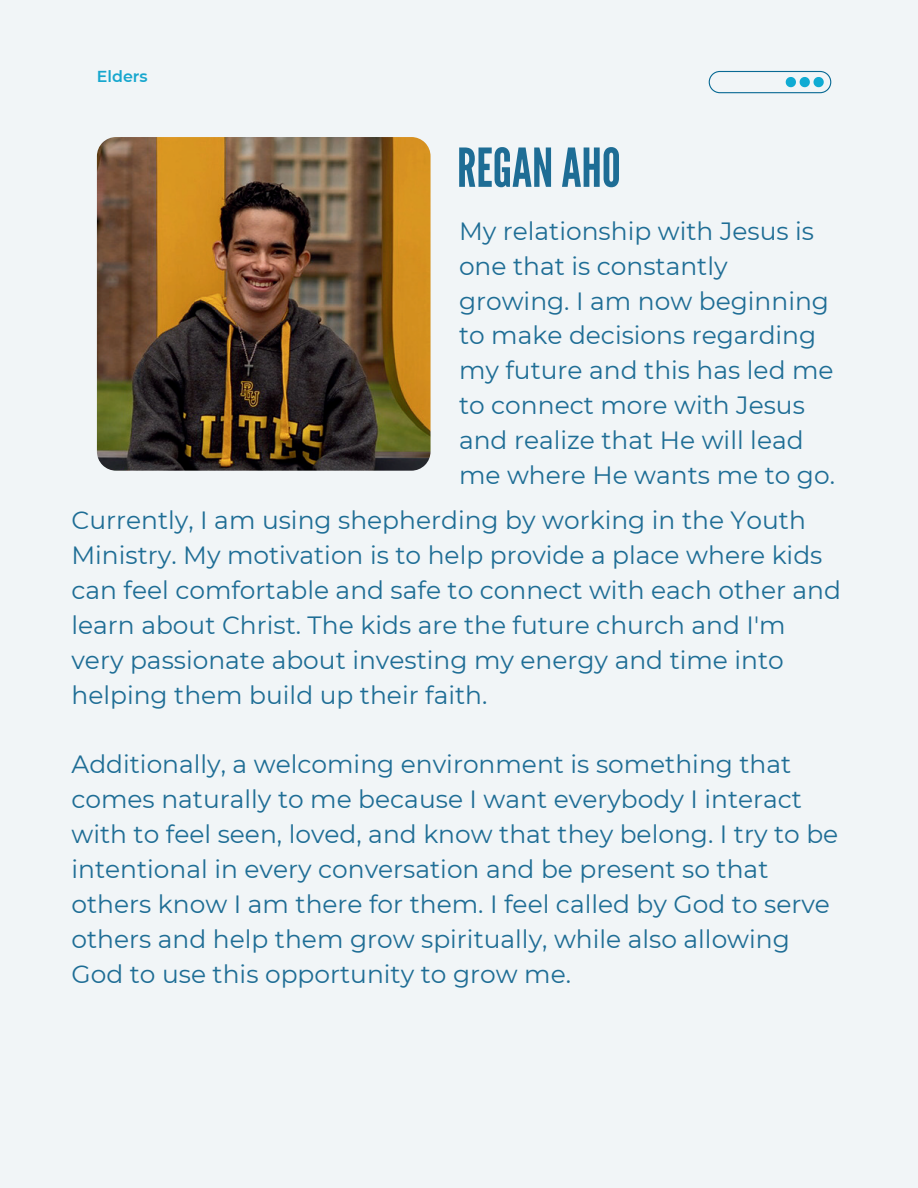
<style>
.page{position:relative;width:918px;height:1188px;background:#f1f5f7}
.page>*{position:absolute;margin:0;border:0;box-sizing:border-box;transform-origin:0 0}
.t1{font:53.55px "League Gothic";color:#1e6d95}
.t2{font:24.9px/34.8px "Montserrat";color:#1e6d95}
.t3{font:600 15.9px "Montserrat";color:#17a7ce}
</style>
<div class="page">
<svg style="left:709px;top:71px;width:122px;height:22px"></svg>
<img style="left:97px;top:137px;width:334px;height:334px">
<p class="t3" style="left:97px;top:65px;width:52px">Elders</p>
<h1 class="t1" style="left:457px;top:136px;width:165px">REGAN AHO</h1>
<p class="t2" style="left:459px;top:213px;width:378px">My relationship with Jesus is one that is constantly growing. I am now beginning to make decisions regarding my future and this has led me to connect more with Jesus and realize that He will lead me where He wants me to go.</p>
<p class="t2" style="left:71px;top:502px;width:771px">Currently, I am using shepherding by working in the Youth Ministry. My motivation is to help provide a place where kids can feel comfortable and safe to connect with each other and learn about Christ. The kids are the future church and I'm very passionate about investing my energy and time into helping them build up their faith.</p>
<p class="t2" style="left:71px;top:746px;width:768px">Additionally, a welcoming environment is something that comes naturally to me because I want everybody I interact with to feel seen, loved, and know that they belong. I try to be intentional in every conversation and be present so that others know I am there for them. I feel called by God to serve others and help them grow spiritually, while also allowing God to use this opportunity to grow me.</p>
</div>
